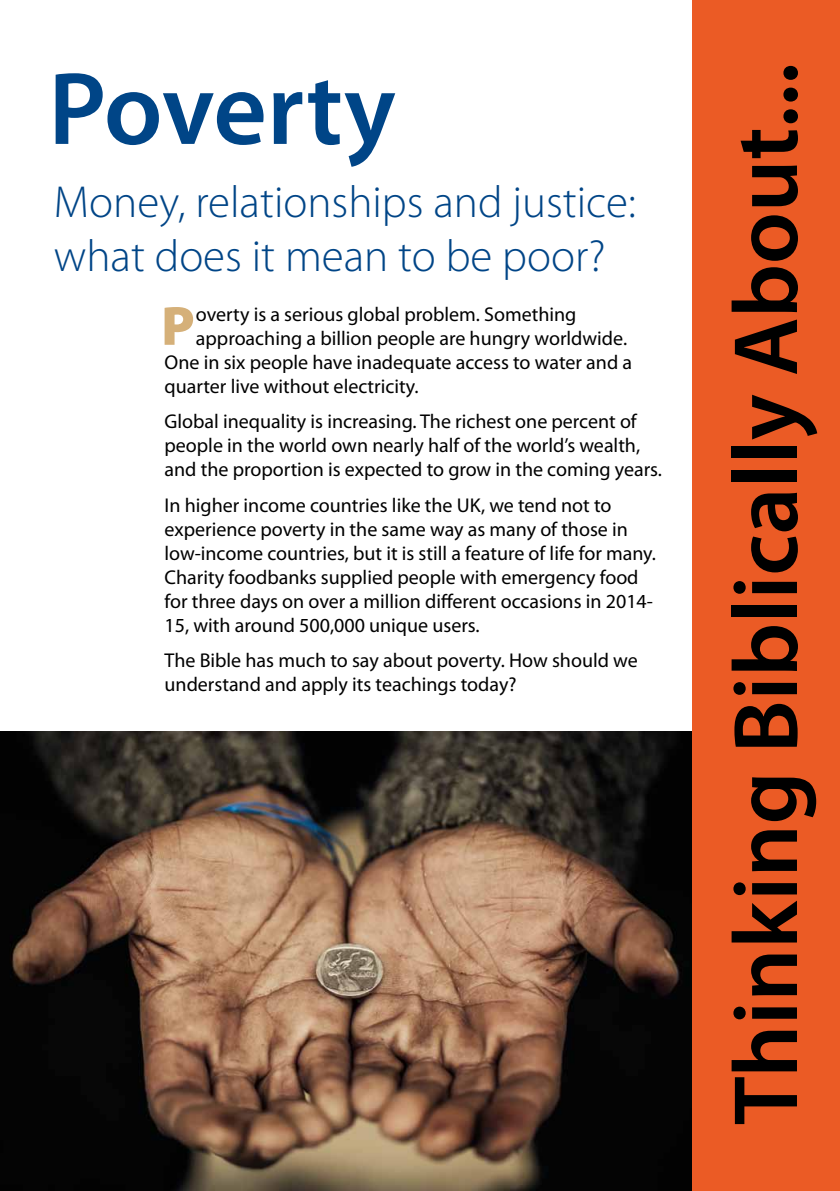
<style>
.page{position:relative;width:840px;height:1191px;background:#fff}
.page>*{position:absolute;margin:0;border:0;box-sizing:border-box;transform-origin:0 0}
.t1{font:600 104px "Myriad Pro";letter-spacing:-.005em;color:#004587}
.t2{font:600 92px "Myriad Pro";color:#000}
.t3{font:900 55.6px "Myriad Pro";color:#d5b079}
.t4{font:300 45px/54px "Myriad Pro";color:#004587}
.t5{font:20px/24px "Myriad Pro";color:#000}
</style>
<div class="page">
<img style="left:0;top:731px;width:692px;height:460px">
<div style="left:692px;top:0;width:147px;height:1191px;background:#eb5b25"></div>
<h1 class="t1" style="left:48px;top:43px;width:349px">Poverty</h1>
<h3 class="t4" style="left:54px;top:174px;width:583px">Money, relationships and justice: what does it mean to be poor?</h3>
<h3 class="t3" style="left:161px;top:294px;width:35px">P</h3>
<p class="t5" style="left:196px;top:302px;width:382px">overty is a serious global problem. Something</p>
<p class="t5" style="left:196px;top:326px;width:432px">approaching a billion people are hungry worldwide.</p>
<p class="t5" style="left:164px;top:350px;width:469px">One in six people have inadequate access to water and a</p>
<p class="t5" style="left:164px;top:374px;width:255px">quarter live without electricity.</p>
<p class="t5" style="left:164px;top:409px;width:498px">Global inequality is increasing. The richest one percent of people in the world own nearly half of the world’s wealth, and the proportion is expected to grow in the coming years.</p>
<p class="t5" style="left:164px;top:492px;width:492px">In higher income countries like the UK, we tend not to experience poverty in the same way as many of those in low-income countries, but it is still a feature of life for many.<br>Charity foodbanks supplied people with emergency food for three days on over a million different occasions in 2014- 15, with around 500,000 unique users.</p>
<p class="t5" style="left:164px;top:648px;width:474px">The Bible has much to say about poverty. How should we understand and apply its teachings today?</p>
<h2 class="t2" style="left:707px;top:1124px;width:1063px;rotate:-90deg">Thinking Biblically About...</h2>
</div>
